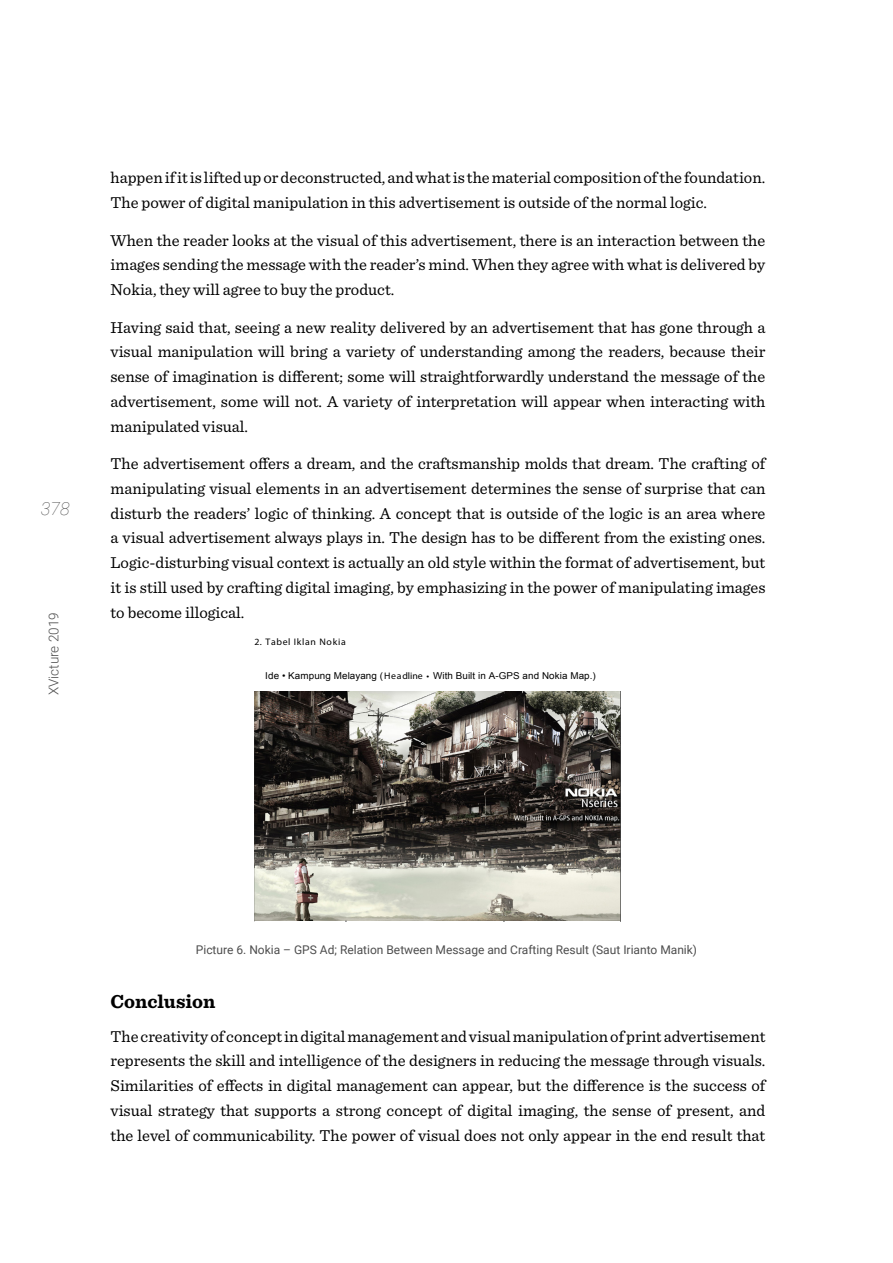
<style>
.page{position:relative;width:893px;height:1263px;background:#fff}
.page>*{position:absolute;margin:0;border:0;box-sizing:border-box;transform-origin:0 0}
.subab{font:700 19.5px "Sentinel";color:#000}
.t1{font:italic 100 18px "Roboto";color:#4d4d4d}
.bodytext_jurnal{font:16.5px/24.8px "Sentinel";color:#000;text-align:justify}
.t2{font:300 13.5px "Roboto";color:#4d4d4d}
.t3{font:12px "Roboto";color:#4d4d4d}
.t4{font:9.45px "Arial";letter-spacing:.01em;color:#000}
.t5{font:9.45px "Myriad Pro";letter-spacing:.055em;color:#000}
.t6{font:9.45px "Myriad Pro";letter-spacing:.015em;color:#000}
.s1{font-family:"Myriad Pro"}
.s2{font-family:"Arial"}
</style>
<div class="page">
<svg style="left:254px;top:692px;width:367px;height:229px;background:#6f6c64"></svg>
<p class="t1" style="left:41px;top:496px;width:30px">378</p>
<p class="t2" style="left:44px;top:695px;width:85px;rotate:-90deg">XVicture 2019</p>
<p class="bodytext_jurnal" style="left:111px;top:164px;width:656px">happen if it is lifted up or deconstructed, and what is the material composition of the foundation.<br>The power of digital manipulation in this advertisement is outside of the normal logic.</p>
<p class="bodytext_jurnal" style="left:111px;top:227px;width:656px">When the reader looks at the visual of this advertisement, there is an interaction between the images sending the message with the reader’s mind. When they agree with what is delivered by Nokia, they will agree to buy the product.</p>
<p class="bodytext_jurnal" style="left:111px;top:314px;width:656px">Having said that, seeing a new reality delivered by an advertisement that has gone through a visual manipulation will bring a variety of understanding among the readers, because their sense of imagination is different; some will straightforwardly understand the message of the advertisement, some will not. A variety of interpretation will appear when interacting with manipulated visual.</p>
<p class="bodytext_jurnal" style="left:111px;top:450px;width:656px">The advertisement offers a dream, and the craftsmanship molds that dream. The crafting of manipulating visual elements in an advertisement determines the sense of surprise that can disturb the readers’ logic of thinking. A concept that is outside of the logic is an area where a visual advertisement always plays in. The design has to be different from the existing ones.<br>Logic-disturbing visual context is actually an old style within the format of advertisement, but it is still used by crafting digital imaging, by emphasizing in the power of manipulating images to become illogical.</p>
<p class="t5" style="left:254px;top:636px;width:93px">2. Tabel Iklan Nokia</p>
<p class="t4" style="left:265px;top:669px;width:332px">Ide • Kampung Melayang (<span class="s1">Headline •</span> With Built in A-GPS and Nokia Map.)</p>
<p class="t3" style="left:196px;top:941px;width:503px">Picture 6. Nokia – GPS Ad; Relation Between Message and Crafting Result (Saut Irianto Manik)</p>
<p class="subab" style="left:111px;top:986px;width:106px">Conclusion</p>
<p class="bodytext_jurnal" style="left:111px;top:1023px;width:656px">The creativity of concept in digital management and visual manipulation of print advertisement represents the skill and intelligence of the designers in reducing the message through visuals.<br>Similarities of effects in digital management can appear, but the difference is the success of visual strategy that supports a strong concept of digital imaging, the sense of present, and the level of communicability. The power of visual does not only appear in the end result that</p>
<p class="t6" style="left:260px;top:948px;width:67px"><span class="s2">•</span> E xaggeration</p>
<p class="t4" style="left:360px;top:948px;width:123px">Adegan Kampung Terbang:</p>
<p class="t4" style="left:518px;top:948px;width:43px">• Janggal</p>
</div>
